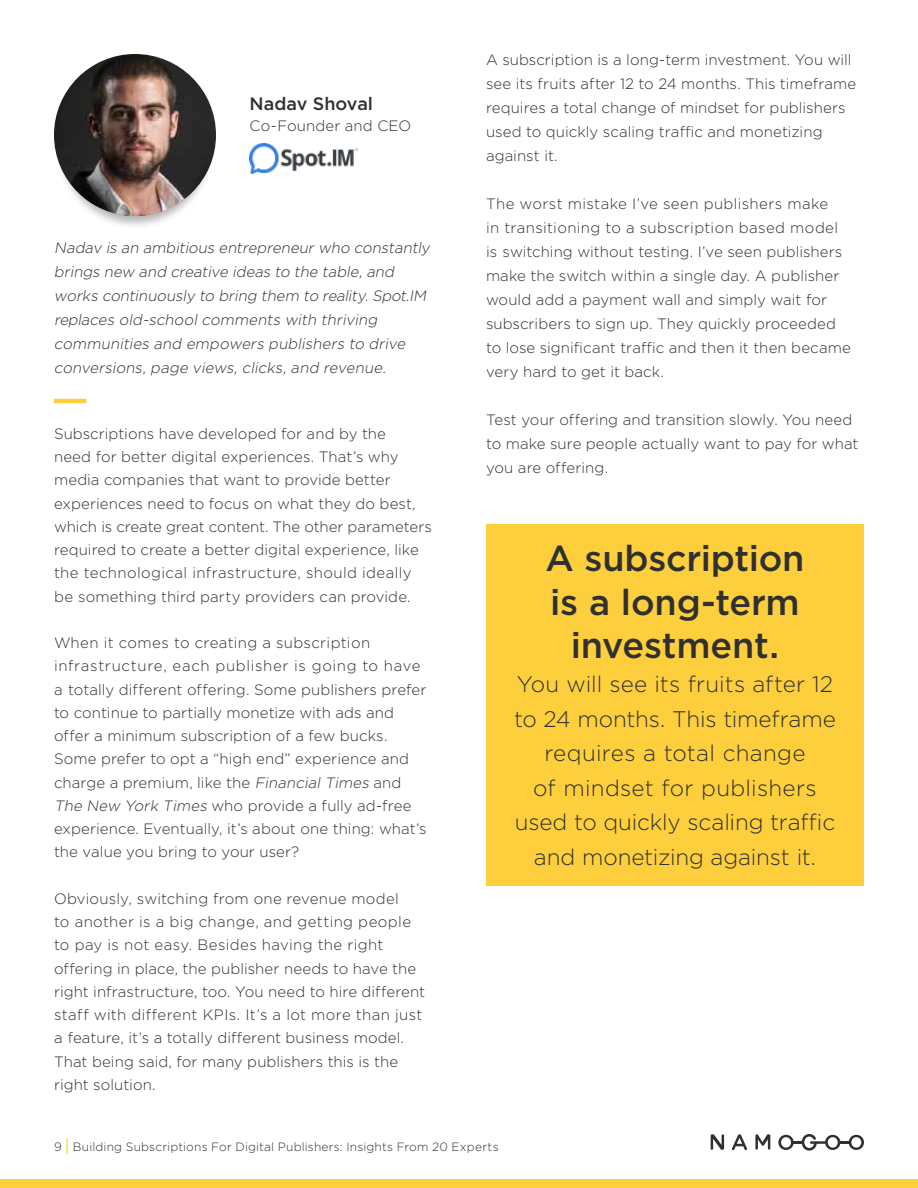
<style>
.page{position:relative;width:918px;height:1188px;background:#fff}
.page>*{position:absolute;margin:0;border:0;box-sizing:border-box;transform-origin:0 0}
.t1{font:500 36px/43.2px "Gotham Pro";letter-spacing:-.005em;color:#303030;text-align:center}
.t2{font:300 22.5px/34.5px "Gotham Pro";letter-spacing:-.005em;color:#303030;text-align:center}
.t3{font:500 18px "Gotham Pro";color:#303030}
.t4{font:300 15px/23.2px "Gotham Pro";letter-spacing:.005em;color:#303030}
.t5{font:italic 300 15px/24px "Gotham Pro";color:#303030}
.t6{font:300 12px "Gotham Pro";letter-spacing:.015em;color:#303030}
.s1{font-style:italic}
.s2{font-weight:500;font-size:16.8px;color:#fecf3c}
</style>
<div class="page">
<svg style="left:711px;top:1134px;width:59px;height:16px"></svg>
<svg style="left:778px;top:1134px;width:86px;height:17px"></svg>
<div style="left:0;top:1179px;width:918px;height:9px;background:#fecf3c"></div>
<div style="left:55px;top:71px;width:159px;height:158px;background:#000;opacity:.3"></div>
<img style="left:249px;top:143px;width:108px;height:30px">
<hr style="left:54px;top:399px;width:32px;height:4px;background:#fecf3c">
<img style="left:54px;top:54px;width:162px;height:162px;border-radius:81px">
<div style="left:486px;top:524px;width:378px;height:362px;background:#fecf3c"></div>
<p class="t3" style="left:250px;top:93px;width:125px">Nadav Shoval</p>
<p class="t4" style="left:250px;top:114px;width:163px">Co-Founder and CEO</p>
<p class="t5" style="left:54px;top:236px;width:380px">Nadav is an ambitious entrepreneur who constantly brings new and creative ideas to the table, and works continuously to bring them to reality.Spot.IM replaces old-school comments with thriving communities and empowers publishers to drive conversions, page views, clicks, and revenue.</p>
<p class="t4" style="left:54px;top:422px;width:379px">Subscriptions have developed for and by the<br>need for better digital experiences. That’s why media companies that want to provide better experiences need to focus on what they do best, which is create great content. The other parameters required to create a better digital experience, like the technological infrastructure, should ideally be something third party providers can provide.</p>
<p class="t4" style="left:54px;top:631px;width:374px">When it comes to creating a subscription infrastructure, each publisher is going to have a totally different offering. Some publishers prefer to continue to partially monetize with ads and offer a minimum subscription of a few bucks.<br>Some prefer to opt a “high end” experience and charge a premium, like the <span class="s1">Financial Times</span> and <span class="s1">The New York Times</span> who provide a fully ad-free experience. Eventually, it’s about one thing: what’s the value you bring to your user?</p>
<p class="t4" style="left:54px;top:887px;width:373px">Obviously, switching from one revenue model<br>to another is a big change, and getting people to pay is not easy. Besides having the right offering in place, the publisher needs to have the right infrastructure, too. You need to hire different staff with different KPIs. It’s a lot more than just a feature, it’s a totally different business model.<br>That being said, for many publishers this is the right solution.</p>
<p class="t4" style="left:486px;top:48px;width:372px;line-height:24px">A subscription is a long-term investment. You will see its fruits after 12 to 24 months. This timeframe requires a total change of mindset for publishers used to quickly scaling traffic and monetizing against it.</p>
<p class="t4" style="left:486px;top:192px;width:367px;line-height:24px">The worst mistake I’ve seen publishers make<br>in transitioning to a subscription based model is switching without testing. I’ve seen publishers make the switch within a single day. A publisher would add a payment wall and simply wait for subscribers to sign up. They quickly proceeded to lose significant traffic and then it then became very hard to get it back.</p>
<p class="t4" style="left:486px;top:408px;width:374px;line-height:24px">Test your offering and transition slowly. You need to make sure people actually want to pay for what you are offering.</p>
<h1 class="t1" style="left:545px;top:536px;width:261px">A subscription is a long-term investment.</h1>
<h2 class="t2" style="left:514px;top:667px;width:323px">You will see its fruits after 12 to 24 months. This timeframe requires a total change<br>of mindset for publishers used to quickly scaling traffic and monetizing against it.</h2>
<p class="t6" style="left:54px;top:1140px;width:446px">9 <span class="s2">|</span> Building Subscriptions For Digital Publishers: Insights From 20 Experts</p>
</div>
